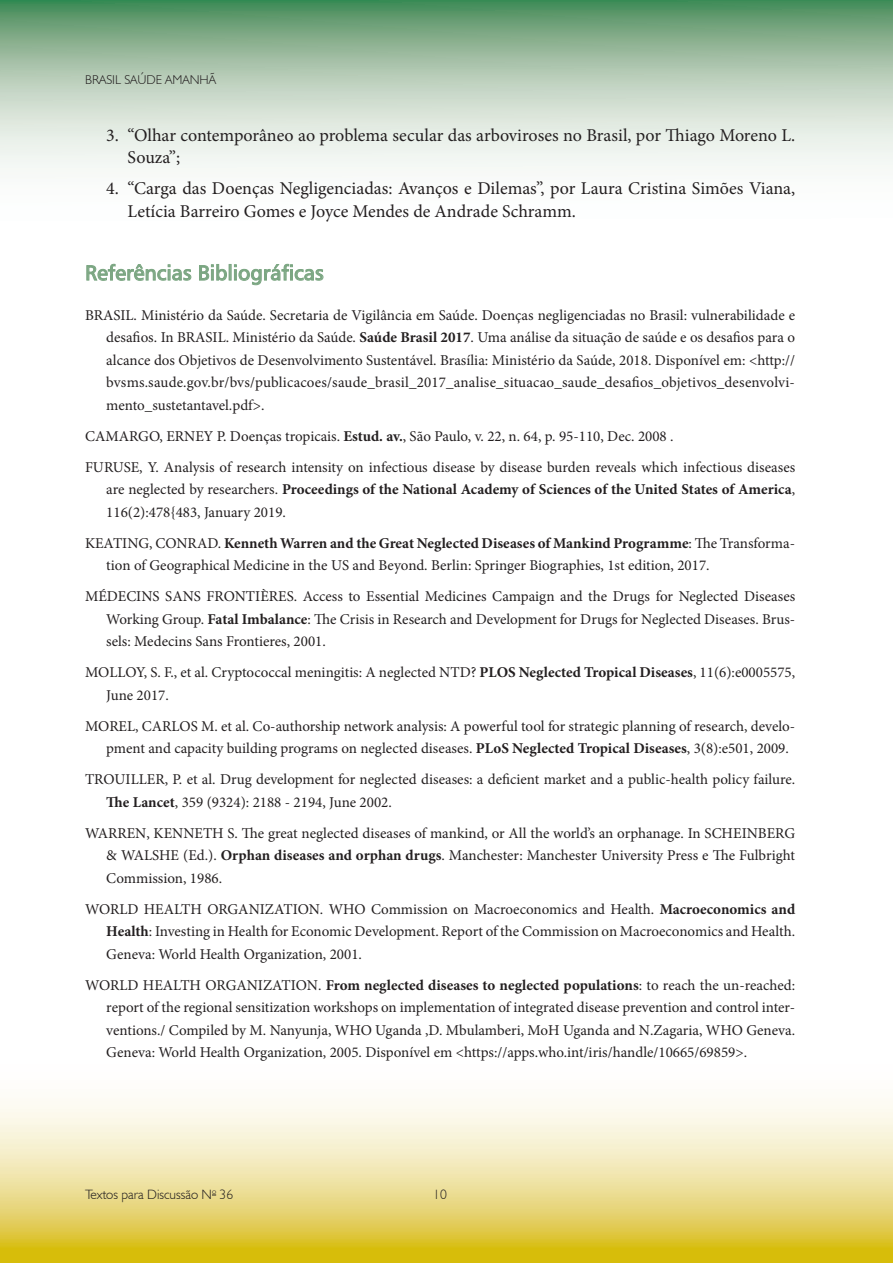
<style>
.page{position:relative;width:893px;height:1263px;background:#fff}
.page>*{position:absolute;margin:0;border:0;box-sizing:border-box;transform-origin:0 0}
.t1{font:21px "Humanist 777 BT Roman B";color:#7ba682}
.t2{font:18px/22.5px "Minion Pro";color:#231f20}
.t3{font:15px/22.5px "Minion Pro";color:#231f20;text-align:justify}
.t4{font:700 15px/22.5px "Minion Pro";color:#231f20}
.t5{font:300 13.5px "Humanist 521 BT";color:#231f20}
.t6{font:300 12.75px "Humanist 521 BT";color:#231f20}
.s1{font-weight:700}
.s2{font-weight:400}
</style>
<div class="page">
<svg style="left:0;top:1099px;width:892px;height:164px;background:#ecdf95"></svg>
<svg style="left:892px;top:1099px;width:1px;height:164px"></svg>
<svg style="left:0;top:0;width:893px;height:168px;background:#b2ccb6"></svg>
<svg style="left:86px;top:264px;width:105px;height:17px"></svg>
<svg style="left:199px;top:264px;width:124px;height:21px"></svg>
<p class="t6" style="left:85px;top:72px;width:132px">BRASIL SAÚDE AMANHÃ</p>
<p class="t2" style="left:128px;top:124px;width:669px;text-indent:-21px">3. “Olhar contemporâneo ao problema secular das arboviroses no Brasil, por Thiago Moreno L.<br>Souza”;</p>
<p class="t2" style="left:128px;top:177px;width:669px;text-indent:-21px">4. “Carga das Doenças Negligenciadas: Avanços e Dilemas”, por Laura Cristina Simões Viana,<br>Letícia Barreiro Gomes e Joyce Mendes de Andrade Schramm.</p>
<h1 class="t1" style="left:85px;top:260px;width:240px">Referências Bibliográficas</h1>
<p class="t3" style="left:106px;top:304px;width:690px;text-indent:-21px">BRASIL. Ministério da Saúde. Secretaria de Vigilância em Saúde. Doenças negligenciadas no Brasil: vulnerabilidade e desafios. In BRASIL. Ministério da Saúde. <span class="s1">Saúde Brasil 2017</span>. Uma análise da situação de saúde e os desafios para o alcance dos Objetivos de Desenvolvimento Sustentável. Brasília: Ministério da Saúde, 2018. Disponível em: &lt;http:// bvsms.saude.gov.br/bvs/publicacoes/saude_brasil_2017_analise_situacao_saude_desafios_objetivos_desenvolvi&shy;mento_sustetantavel.pdf&gt;.</p>
<p class="t3" style="left:85px;top:420px;width:712px;line-height:31px">CAMARGO, ERNEY P. Doenças tropicais. <span class="s1">Estud. av.</span>, São Paulo, v. 22, n. 64, p. 95-110, Dec. 2008 .<br>FURUSE, Y. Analysis of research intensity on infectious disease by disease burden reveals which infectious diseases</p>
<p class="t4" style="left:106px;top:479px;width:690px"><span class="s2">are neglected by researchers.</span> Proceedings of the National Academy of Sciences of the United States of America<span class="s2">,<br>116(2):478{483, January 2019.</span></p>
<p class="t3" style="left:106px;top:532px;width:690px;text-indent:-21px">KEATING, CONRAD. <span class="s1">Kenneth Warren and the Great Neglected Diseases of Mankind Programme</span>: The Transforma&shy;tion of Geographical Medicine in the US and Beyond. Berlin: Springer Biographies, 1st edition, 2017.</p>
<p class="t3" style="left:106px;top:585px;width:690px;text-indent:-21px">MÉDECINS SANS FRONTIÈRES. Access to Essential Medicines Campaign and the Drugs for Neglected Diseases Working Group. <span class="s1">Fatal Imbalance</span>: The Crisis in Research and Development for Drugs for Neglected Diseases. Brus&shy;sels: Medecins Sans Frontieres, 2001.</p>
<p class="t3" style="left:106px;top:661px;width:690px;text-indent:-21px">MOLLOY, S. F., et al. Cryptococcal meningitis: A neglected NTD? <span class="s1">PLOS Neglected Tropical Diseases</span>, 11(6):e0005575,<br>June 2017.</p>
<p class="t3" style="left:106px;top:715px;width:690px;text-indent:-21px">MOREL, CARLOS M. et al. Co-authorship network analysis: A powerful tool for strategic planning of research, develo&shy;pment and capacity building programs on neglected diseases. <span class="s1">PLoS Neglected Tropical Diseases</span>, 3(8):e501, 2009.</p>
<p class="t3" style="left:106px;top:768px;width:690px;text-indent:-21px">TROUILLER, P. et al. Drug development for neglected diseases: a deficient market and a public-health policy failure.<br><span class="s1">The Lancet</span>, 359 (9324): 2188 - 2194, June 2002.</p>
<p class="t3" style="left:106px;top:822px;width:690px;text-indent:-21px">WARREN, KENNETH S. The great neglected diseases of mankind, or All the world’s an orphanage. In SCHEINBERG &amp; WALSHE (Ed.). <span class="s1">Orphan diseases and orphan drugs</span>. Manchester: Manchester University Press e The Fulbright Commission, 1986.</p>
<p class="t3" style="left:106px;top:898px;width:690px;text-indent:-21px">WORLD HEALTH ORGANIZATION. WHO Commission on Macroeconomics and Health. <span class="s1">Macroeconomics and Health</span>: Investing in Health for Economic Development. Report of the Commission on Macroeconomics and Health.<br>Geneva: World Health Organization, 2001.</p>
<p class="t3" style="left:106px;top:974px;width:690px;text-indent:-21px">WORLD HEALTH ORGANIZATION. <span class="s1">From neglected diseases to neglected populations</span>: to reach the un-reached: report of the regional sensitization workshops on implementation of integrated disease prevention and control inter&shy;ventions./ Compiled by M. Nanyunja, WHO Uganda ,D. Mbulamberi, MoH Uganda and N.Zagaria, WHO Geneva.<br>Geneva: World Health Organization, 2005. Disponível em &lt;https://apps.who.int/iris/handle/10665/69859&gt;.</p>
<p class="t5" style="left:85px;top:1186px;width:150px">Textos para Discussão N<sup>o</sup> 36</p>
<p class="t5" style="left:433px;top:1186px;width:15px">10</p>
</div>
